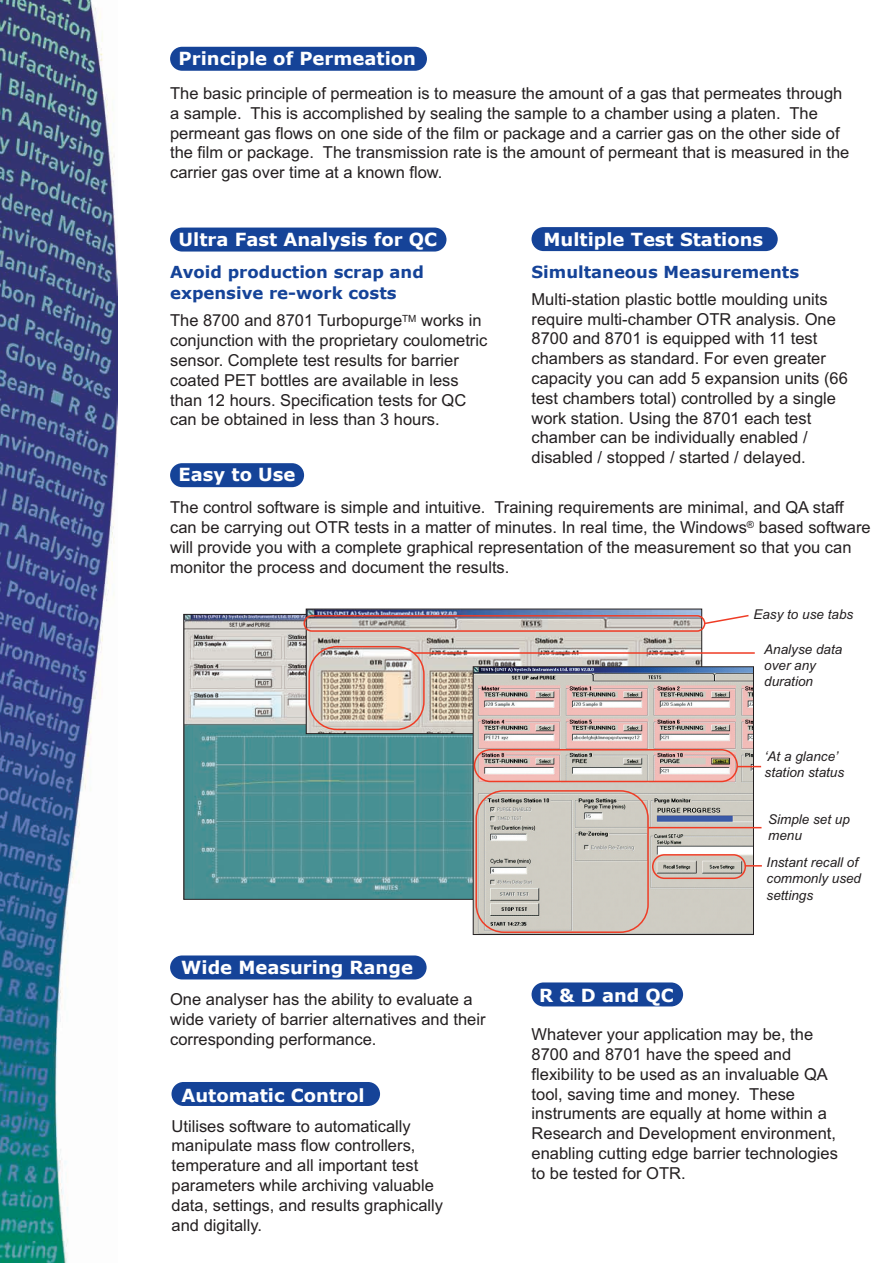
<style>
.page{position:relative;width:893px;height:1263px;background:#fff}
.page>*{position:absolute;margin:0;border:0;box-sizing:border-box;transform-origin:0 0}
.t1{font:700 18px "Verdana";color:#fff}
.t2{font:16.5px/19.8px "Arial";color:#231f20}
.t3{font:700 16.5px/21px "Verdana";color:#154398}
.t4{font:italic 13.5px/16.2px "Arial";color:#231f20}
</style>
<div class="page">
<img style="left:185px;top:616px;width:288px;height:282px">
<img style="left:308px;top:611px;width:392px;height:121px">
<div style="left:306px;top:609px;width:396px;height:125px;border:1px solid #231f20"></div>
<img style="left:475px;top:668px;width:277px;height:122px">
<div style="left:473px;top:666px;width:281px;height:269px;border:1px solid #231f20"></div>
<svg style="left:308px;top:646px;width:117px;height:84px;background:#d1bfb2"></svg>
<svg style="left:303px;top:614px;width:446px;height:18px;background:#c6aaa8"></svg>
<hr style="left:414px;top:652px;width:341px;height:2px;background:#ef3c25">
<svg style="left:474px;top:749px;width:287px;height:33px;background:#d4b5ae"></svg>
<svg style="left:475px;top:790px;width:287px;height:143px;background:#c9c2bb"></svg>
<hr style="left:648px;top:827px;width:113px;height:1px;background:#ef3c25">
<img style="left:0;top:0;width:118px;height:1263px">
<div style="left:170px;top:228px;width:276px;height:24px;background:#154398;border-radius:12px"></div>
<div style="left:170px;top:47px;width:257px;height:24px;background:#154398;border-radius:12px"></div>
<div style="left:531px;top:227px;width:247px;height:24px;background:#154398;border-radius:12px"></div>
<div style="left:170px;top:463px;width:134px;height:24px;background:#154398;border-radius:12px"></div>
<div style="left:170px;top:955px;width:257px;height:24px;background:#154398;border-radius:12px"></div>
<div style="left:171px;top:1082px;width:209px;height:24px;background:#154398;border-radius:12px"></div>
<div style="left:532px;top:982px;width:151px;height:24px;background:#154398;border-radius:12px"></div>
<p class="t1" style="left:179px;top:47px;width:239px">Principle of Permeation</p>
<p class="t2" style="left:170px;top:83px;width:681px">The basic principle of permeation is to measure the amount of a gas that permeates through a sample. This is accomplished by sealing the sample to a chamber using a platen. The permeant gas flows on one side of the film or package and a carrier gas on the other side of the film or package. The transmission rate is the amount of permeant that is measured in the carrier gas over time at a known flow.</p>
<p class="t1" style="left:179px;top:228px;width:260px">Ultra Fast Analysis for QC</p>
<p class="t1" style="left:543px;top:227px;width:221px">Multiple Test Stations</p>
<p class="t3" style="left:531px;top:260px;width:269px">Simultaneous Measurements</p>
<p class="t2" style="left:531px;top:289px;width:318px">Multi-station plastic bottle moulding units require multi-chamber OTR analysis. One 8700 and 8701 is equipped with 11 test chambers as standard. For even greater capacity you can add 5 expansion units (66 test chambers total) controlled by a single work station. Using the 8701 each test chamber can be individually enabled / disabled / stopped / started / delayed.</p>
<p class="t2" style="left:170px;top:497px;width:702px">The control software is simple and intuitive. Training requirements are minimal, and QA staff can be carrying out OTR tests in a matter of minutes. In real time, the Windows<sup>®</sup> based software will provide you with a complete graphical representation of the measurement so that you can monitor the process and document the results.</p>
<p class="t3" style="left:170px;top:261px;width:255px">Avoid production scrap and expensive re-work costs</p>
<p class="t2" style="left:170px;top:311px;width:319px">The 8700 and 8701 Turbopurge<sup>TM</sup> works in conjunction with the proprietary coulometric sensor. Complete test results for barrier coated PET bottles are available in less than 12 hours. Specification tests for QC can be obtained in less than 3 hours.</p>
<p class="t1" style="left:179px;top:463px;width:118px">Easy to Use</p>
<p class="t4" style="left:753px;top:606px;width:101px">Easy to use tabs</p>
<p class="t4" style="left:764px;top:641px;width:80px">Analyse data over any duration</p>
<p class="t4" style="left:765px;top:748px;width:81px">‘At a glance’ station status</p>
<p class="t4" style="left:768px;top:811px;width:83px">Simple set up menu</p>
<p class="t1" style="left:181px;top:956px;width:233px">Wide Measuring Range</p>
<p class="t2" style="left:170px;top:989px;width:317px">One analyser has the ability to evaluate a wide variety of barrier alternatives and their corresponding performance.</p>
<p class="t1" style="left:181px;top:1083px;width:185px">Automatic Control</p>
<p class="t2" style="left:172px;top:1116px;width:273px">Utilises software to automatically manipulate mass flow controllers, temperature and all important test parameters while archiving valuable data, settings, and results graphically and digitally.</p>
<p class="t1" style="left:539px;top:984px;width:136px">R &amp; D and QC</p>
<p class="t4" style="left:767px;top:854px;width:96px">Instant recall of commonly used settings</p>
<p class="t2" style="left:532px;top:1025px;width:308px">Whatever your application may be, the 8700 and 8701 have the speed and flexibility to be used as an invaluable QA tool, saving time and money. These instruments are equally at home within a Research and Development environment, enabling cutting edge barrier technologies to be tested for OTR.</p>
</div>
